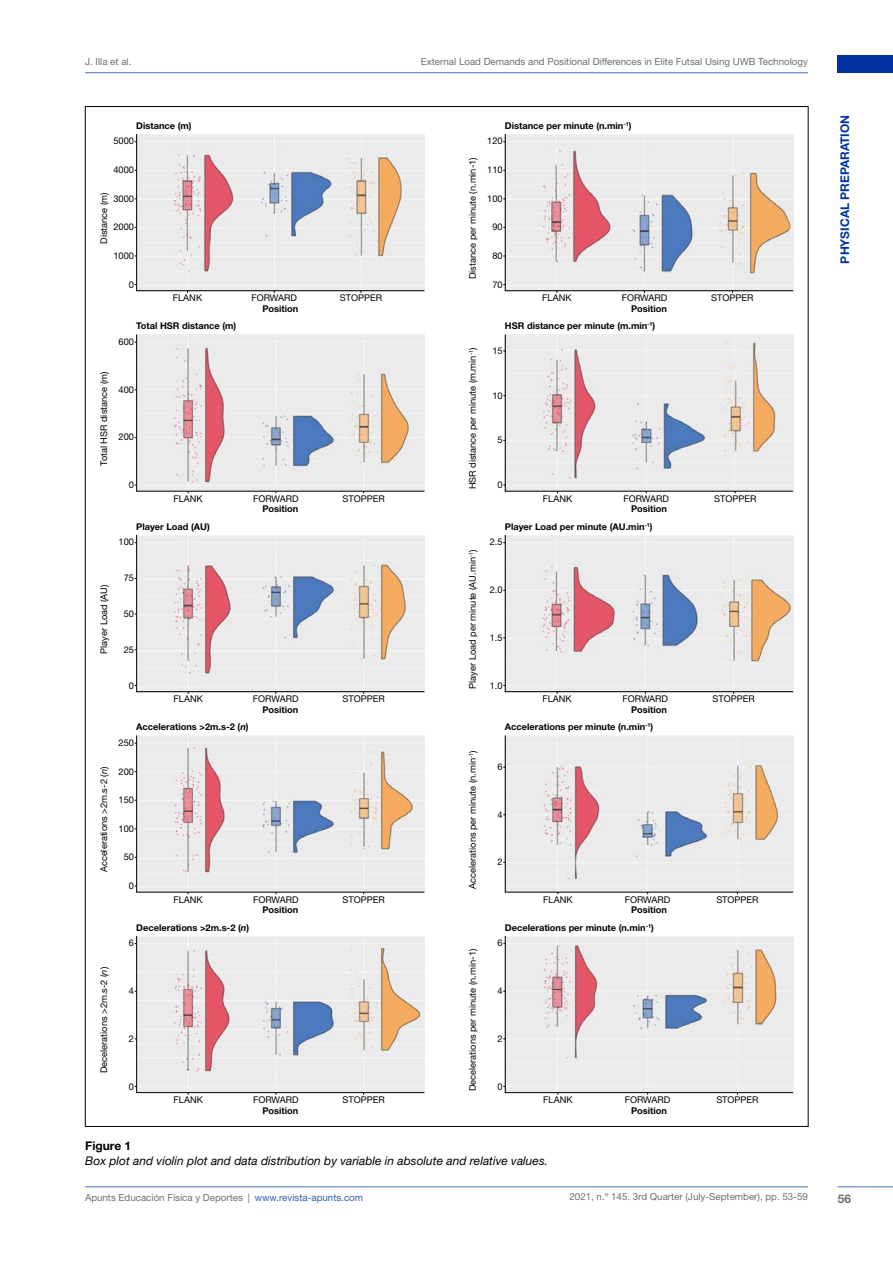
<style>
.page{position:relative;width:893px;height:1263px;background:#fff}
.page>*{position:absolute;margin:0;border:0;box-sizing:border-box;transform-origin:0 0}
.t1{font:italic 12px "Helvetica Neue LT Std";color:#000}
.t2{font:700 12px "Helvetica Neue LT Std";color:#0033a1}
.t3{font:700 12px "Helvetica Neue LT Std";color:#000}
.t4{font:700 12px "Helvetica Neue LT Std";color:#706f6f}
.t5{font:9.75px "Helvetica Neue LT";color:#706f6f}
.t6{font:9.3px "Helvetica Neue LT";color:#000}
.t7{font:700 9.3px "Helvetica Neue LT";color:#000}
.s1{font-style:italic}
.s2{color:#335cb3}
</style>
<div class="page">
<hr style="left:85px;top:72px;width:723px;height:1px;background:#4d70bd">
<div style="left:838px;top:56px;width:55px;height:17px;background:#0033a1"></div>
<hr style="left:85px;top:1186px;width:723px;height:1px;background:#4d70bd">
<hr style="left:838px;top:1186px;width:55px;height:1px;background:#4d70bd">
<svg style="left:136px;top:935px;width:289px;height:158px;background:#e2dbdb"></svg>
<svg style="left:136px;top:535px;width:289px;height:157px;background:#e2dcdc"></svg>
<svg style="left:136px;top:735px;width:289px;height:158px;background:#e2dddd"></svg>
<svg style="left:136px;top:334px;width:289px;height:158px;background:#e1dbdb"></svg>
<svg style="left:136px;top:134px;width:289px;height:157px;background:#e1dbdb"></svg>
<svg style="left:505px;top:935px;width:289px;height:158px;background:#e3dede"></svg>
<svg style="left:505px;top:535px;width:289px;height:157px;background:#e1dada"></svg>
<svg style="left:505px;top:735px;width:289px;height:158px;background:#e3dede"></svg>
<svg style="left:505px;top:334px;width:289px;height:158px;background:#e2dede"></svg>
<svg style="left:505px;top:134px;width:289px;height:157px;background:#e0d9d9"></svg>
<p class="t5" style="left:85px;top:56px;width:48px">J. Illa et al.</p>
<p class="t5" style="left:421px;top:55px;width:389px">External Load Demands and Positional Differences in Elite Futsal Using UWB Technology</p>
<p class="t7" style="left:136px;top:120px;width:57px">Distance (m)</p>
<p class="t7" style="left:505px;top:120px;width:128px">Distance per minute (n.min<sup>-1</sup>)</p>
<p class="t6" style="left:113px;top:136px;width:22px">5000</p>
<p class="t6" style="left:113px;top:164px;width:22px">4000</p>
<p class="t6" style="left:98px;top:244px;width:53px;rotate:-90deg">Distance (m)</p>
<p class="t6" style="left:113px;top:193px;width:22px">3000</p>
<p class="t6" style="left:113px;top:222px;width:22px">2000</p>
<p class="t6" style="left:113px;top:250px;width:22px">1000</p>
<p class="t6" style="left:129px;top:279px;width:7px">0</p>
<p class="t6" style="left:467px;top:279px;width:123px;rotate:-90deg">Distance per minute (n.min-1)</p>
<p class="t6" style="left:487px;top:136px;width:17px">120</p>
<p class="t6" style="left:487px;top:164px;width:17px">110</p>
<p class="t6" style="left:487px;top:193px;width:17px">100</p>
<p class="t6" style="left:492px;top:221px;width:12px">90</p>
<p class="t6" style="left:492px;top:250px;width:12px">80</p>
<p class="t6" style="left:492px;top:279px;width:12px">70</p>
<p class="t6" style="left:173px;top:292px;width:31px">FLANK</p>
<p class="t6" style="left:251px;top:292px;width:47px">FORWARD</p>
<p class="t6" style="left:340px;top:292px;width:44px">STOPPER</p>
<p class="t6" style="left:542px;top:292px;width:31px">FLANK</p>
<p class="t6" style="left:622px;top:292px;width:47px">FORWARD</p>
<p class="t6" style="left:711px;top:292px;width:44px">STOPPER</p>
<p class="t7" style="left:262px;top:303px;width:37px">Position</p>
<p class="t7" style="left:631px;top:303px;width:37px">Position</p>
<p class="t7" style="left:136px;top:320px;width:102px">Total HSR distance (m)</p>
<p class="t7" style="left:505px;top:320px;width:152px">HSR distance per minute (m.min<sup>-1</sup>)</p>
<p class="t6" style="left:119px;top:336px;width:17px">600</p>
<p class="t6" style="left:98px;top:466px;width:96px;rotate:-90deg">Total HSR distance (m)</p>
<p class="t6" style="left:119px;top:384px;width:17px">400</p>
<p class="t6" style="left:119px;top:431px;width:17px">200</p>
<p class="t6" style="left:129px;top:479px;width:7px">0</p>
<p class="t6" style="left:467px;top:489px;width:143px;rotate:-90deg">HSR distance per minute (m.min<sup>-1</sup>)</p>
<p class="t6" style="left:492px;top:345px;width:12px">15</p>
<p class="t6" style="left:492px;top:390px;width:12px">10</p>
<p class="t6" style="left:497px;top:434px;width:7px">5</p>
<p class="t6" style="left:497px;top:479px;width:7px">0</p>
<p class="t6" style="left:173px;top:493px;width:31px">FLANK</p>
<p class="t6" style="left:253px;top:493px;width:47px">FORWARD</p>
<p class="t6" style="left:342px;top:493px;width:44px">STOPPER</p>
<p class="t6" style="left:543px;top:493px;width:31px">FLANK</p>
<p class="t6" style="left:623px;top:493px;width:47px">FORWARD</p>
<p class="t6" style="left:714px;top:493px;width:44px">STOPPER</p>
<p class="t7" style="left:262px;top:503px;width:37px">Position</p>
<p class="t7" style="left:631px;top:503px;width:37px">Position</p>
<p class="t7" style="left:136px;top:521px;width:75px">Player Load (AU)</p>
<p class="t7" style="left:505px;top:521px;width:149px">Player Load per minute (AU.min<sup>-1</sup>)</p>
<p class="t6" style="left:98px;top:654px;width:71px;rotate:-90deg">Player Load (AU)</p>
<p class="t6" style="left:119px;top:536px;width:17px">100</p>
<p class="t6" style="left:124px;top:572px;width:12px">75</p>
<p class="t6" style="left:124px;top:608px;width:12px">50</p>
<p class="t6" style="left:124px;top:644px;width:12px">25</p>
<p class="t6" style="left:129px;top:680px;width:7px">0</p>
<p class="t6" style="left:467px;top:688px;width:140px;rotate:-90deg">Player Load per minute (AU.min<sup>-1</sup>)</p>
<p class="t6" style="left:490px;top:536px;width:14px">2.5</p>
<p class="t6" style="left:490px;top:584px;width:14px">2.0</p>
<p class="t6" style="left:490px;top:632px;width:14px">1.5</p>
<p class="t6" style="left:490px;top:680px;width:14px">1.0</p>
<p class="t6" style="left:174px;top:693px;width:31px">FLANK</p>
<p class="t6" style="left:253px;top:693px;width:47px">FORWARD</p>
<p class="t6" style="left:343px;top:693px;width:44px">STOPPER</p>
<p class="t6" style="left:542px;top:693px;width:31px">FLANK</p>
<p class="t6" style="left:623px;top:693px;width:47px">FORWARD</p>
<p class="t6" style="left:712px;top:693px;width:44px">STOPPER</p>
<p class="t7" style="left:262px;top:703px;width:37px">Position</p>
<p class="t7" style="left:631px;top:703px;width:37px">Position</p>
<p class="t7" style="left:136px;top:721px;width:114px">Accelerations &gt;2m.s-2 (<span class="s1">n</span>)</p>
<p class="t7" style="left:505px;top:721px;width:150px">Accelerations per minute (n.min<sup>-1</sup>)</p>
<p class="t6" style="left:98px;top:872px;width:107px;rotate:-90deg">Accelerations &gt;2m.s-2 (<span class="s1">n</span>)</p>
<p class="t6" style="left:119px;top:737px;width:17px">250</p>
<p class="t6" style="left:119px;top:766px;width:17px">200</p>
<p class="t6" style="left:119px;top:794px;width:17px">150</p>
<p class="t6" style="left:119px;top:823px;width:17px">100</p>
<p class="t6" style="left:124px;top:851px;width:12px">50</p>
<p class="t6" style="left:129px;top:880px;width:7px">0</p>
<p class="t6" style="left:467px;top:889px;width:140px;rotate:-90deg">Accelerations per minute (n.min<sup>-1</sup>)</p>
<p class="t6" style="left:497px;top:761px;width:7px">6</p>
<p class="t6" style="left:497px;top:809px;width:7px">4</p>
<p class="t6" style="left:497px;top:856px;width:7px">2</p>
<p class="t6" style="left:173px;top:894px;width:31px">FLANK</p>
<p class="t6" style="left:253px;top:894px;width:47px">FORWARD</p>
<p class="t6" style="left:342px;top:894px;width:44px">STOPPER</p>
<p class="t6" style="left:543px;top:894px;width:31px">FLANK</p>
<p class="t6" style="left:625px;top:894px;width:47px">FORWARD</p>
<p class="t6" style="left:716px;top:894px;width:44px">STOPPER</p>
<p class="t7" style="left:262px;top:904px;width:37px">Position</p>
<p class="t7" style="left:631px;top:904px;width:37px">Position</p>
<p class="t7" style="left:136px;top:921px;width:114px">Decelerations &gt;2m.s-2 (<span class="s1">n</span>)</p>
<p class="t7" style="left:505px;top:921px;width:150px">Decelerations per minute (n.min<sup>-1</sup>)</p>
<p class="t6" style="left:129px;top:937px;width:7px">6</p>
<p class="t6" style="left:497px;top:937px;width:7px">6</p>
<p class="t6" style="left:98px;top:1073px;width:108px;rotate:-90deg">Decelerations &gt;2m.s-2 (<span class="s1">n</span>)</p>
<p class="t6" style="left:129px;top:985px;width:7px">4</p>
<p class="t6" style="left:129px;top:1033px;width:7px">2</p>
<p class="t6" style="left:129px;top:1081px;width:7px">0</p>
<p class="t6" style="left:467px;top:1091px;width:144px;rotate:-90deg">Decelerations per minute (n.min-1)</p>
<p class="t6" style="left:497px;top:985px;width:7px">4</p>
<p class="t6" style="left:497px;top:1033px;width:7px">2</p>
<p class="t6" style="left:497px;top:1081px;width:7px">0</p>
<p class="t6" style="left:174px;top:1094px;width:31px">FLANK</p>
<p class="t6" style="left:253px;top:1094px;width:47px">FORWARD</p>
<p class="t6" style="left:342px;top:1094px;width:44px">STOPPER</p>
<p class="t6" style="left:543px;top:1094px;width:31px">FLANK</p>
<p class="t6" style="left:625px;top:1094px;width:47px">FORWARD</p>
<p class="t6" style="left:716px;top:1094px;width:44px">STOPPER</p>
<p class="t7" style="left:262px;top:1104px;width:37px">Position</p>
<p class="t7" style="left:631px;top:1104px;width:37px">Position</p>
<p class="t3" style="left:85px;top:1138px;width:48px">Figure 1</p>
<p class="t1" style="left:85px;top:1154px;width:464px">Box plot and violin plot and data distribution by variable in absolute and relative values.</p>
<p class="t2" style="left:838px;top:263px;width:150px;rotate:-90deg">PHYSICAL PREPARATION</p>
<p class="t5" style="left:85px;top:1192px;width:280px">Apunts Educación Física y Deportes | <span class="s2">www.revista-apunts.com</span></p>
<p class="t5" style="left:569px;top:1191px;width:240px">2021, n.º 145. 3rd Quarter (July-September), pp. 53-59</p>
<p class="t4" style="left:838px;top:1191px;width:15px">56</p>
</div>
